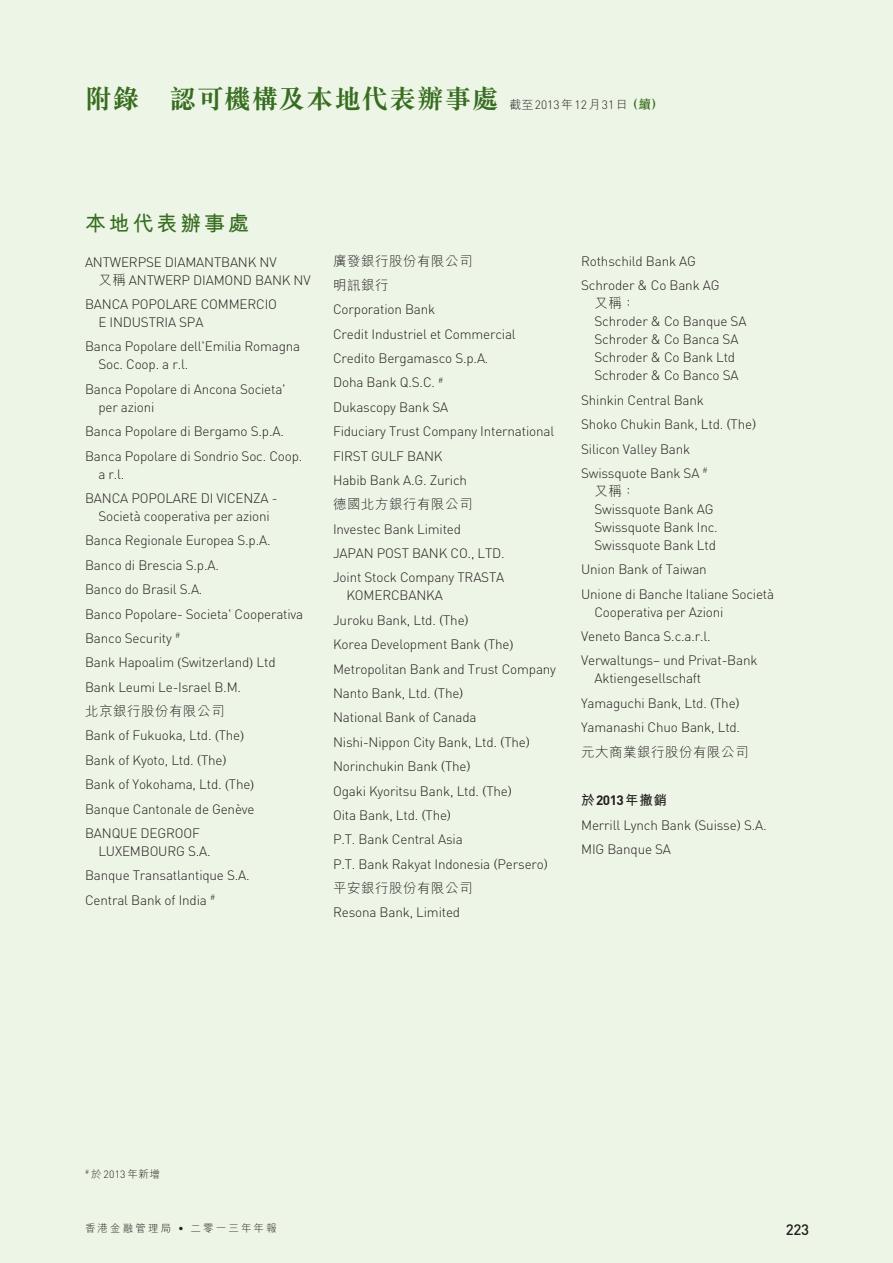
<style>
.page{position:relative;width:893px;height:1263px;background:#edf5e6}
.page>*{position:absolute;margin:0;border:0;box-sizing:border-box;transform-origin:0 0}
.t1{font:700 27px "M Sung HK";letter-spacing:.025em;color:#376d20}
.t2{font:700 21px "M Hei HK";letter-spacing:.135em;color:#376d20}
.t3{font:500 15px "DIN";color:#231f20}
.Text__for_Annex{font:300 13.5px/24.5px "DIN";letter-spacing:-.015em;color:#231f20}
.Text__for_Annex-2{font:700 13.5px "M Hei HK";color:#231f20}
.t4{font:300 12px "DIN";color:#231f20}
.t5{font:300 10.5px "M Hei HK";letter-spacing:.2em;color:#231f20}
.t6{font:300 7.8px "DIN";color:#231f20}
.s1{font-family:"M Hei HK"}
.s2{font-family:"M Sung HK";font-weight:700;font-size:12.75px;color:#376d20}
.s3{font-family:"Adobe Garamond Pro";font-weight:400}
.s4{font-family:"DIN"}
.s5{font-family:"M Hei HKS";font-weight:300;color:#edf5e6}
</style>
<div class="page">
<h1 class="t1" style="left:85px;top:86px;width:415px">附錄 認可機構及本地代表辦事處</h1>
<p class="t4" style="left:509px;top:97px;width:155px"><span class="s1">截至</span>2013<span class="s1">年</span>12<span class="s1">月</span>31<span class="s1">日</span><span class="s2">（續）</span></p>
<h2 class="t2" style="left:85px;top:208px;width:166px">本地代表辦事處</h2>
<p class="Text__for_Annex" style="left:98px;top:253px;width:214px;line-height:18px;text-indent:-13px">ANTWERPSE DIAMANTBANK NV<br><span class="s1">又稱</span> ANTWERP DIAMOND BANK NV</p>
<p class="Text__for_Annex" style="left:98px;top:295px;width:180px;line-height:18px;text-indent:-13px">BANCA POPOLARE COMMERCIO<br>E INDUSTRIA SPA</p>
<p class="Text__for_Annex" style="left:98px;top:337px;width:203px;line-height:18px;text-indent:-13px">Banca Popolare dell'Emilia Romagna<br>Soc. Coop. a r.l.</p>
<p class="Text__for_Annex" style="left:98px;top:380px;width:189px;line-height:18px;text-indent:-13px">Banca Popolare di Ancona Societa' per azioni</p>
<p class="Text__for_Annex" style="left:85px;top:419px;width:219px">Banca Popolare di Bergamo S.p.A.<br>Banca Popolare di Sondrio Soc. Coop.</p>
<p class="Text__for_Annex" style="left:85px;top:461px;width:194px;text-indent:13px">a r.l.<br>BANCA POPOLARE DI VICENZA -</p>
<p class="Text__for_Annex" style="left:85px;top:504px;width:220px;text-indent:13px">Società cooperativa per azioni<br>Banca Regionale Europea S.p.A.<br>Banco di Brescia S.p.A.<br>Banco do Brasil S.A.<br>Banco Popolare- Societa' Cooperativa<br>Banco Security</p>
<p class="t6" style="left:175px;top:631px;width:7px">#</p>
<p class="Text__for_Annex" style="left:85px;top:650px;width:192px">Bank Hapoalim <span class="s3">(</span>Switzerland<span class="s3">)</span> Ltd<br>Bank Leumi Le-Israel B.M.<br><span class="s1">北京銀行股份有限公司<br></span>Bank of Fukuoka, Ltd. <span class="s3">(</span>The<span class="s3">)<br></span>Bank of Kyoto, Ltd. <span class="s3">(</span>The<span class="s3">)<br></span>Bank of Yokohama, Ltd. <span class="s3">(</span>The<span class="s3">)<br></span>Banque Cantonale de Genève<br>BANQUE DEGROOF</p>
<p class="Text__for_Annex" style="left:85px;top:839px;width:166px;text-indent:13px">LUXEMBOURG S.A.<br>Banque Transatlantique S.A.<br>Central Bank of India</p>
<p class="t6" style="left:210px;top:892px;width:7px">#</p>
<p class="Text__for_Annex" style="left:333px;top:248px;width:184px"><span class="s1">廣發銀行股份有限公司<br>明訊銀行<br></span>Corporation Bank<br>Credit Industriel et Commercial<br>Credito Bergamasco S.p.A.<br>Doha Bank Q.S.C.</p>
<p class="t6" style="left:438px;top:375px;width:7px">#</p>
<p class="Text__for_Annex" style="left:333px;top:395px;width:223px">Dukascopy Bank SA<br>Fiduciary Trust Company International<br>FIRST GULF BANK<br>Habib Bank A.G. Zurich<br><span class="s1">德國北方銀行有限公司<br></span>Investec Bank Limited<br>JAPAN POST BANK CO., LTD.<br>Joint Stock Company TRASTA</p>
<p class="Text__for_Annex" style="left:333px;top:583px;width:224px;text-indent:13px">KOMERCBANKA<br>Juroku Bank, Ltd. <span class="s3">(</span>The<span class="s3">)<br></span>Korea Development Bank <span class="s3">(</span>The<span class="s3">)<br></span>Metropolitan Bank and Trust Company<br>Nanto Bank, Ltd. <span class="s3">(</span>The<span class="s3">)<br></span>National Bank of Canada<br>Nishi-Nippon City Bank, Ltd. <span class="s3">(</span>The<span class="s3">)<br></span>Norinchukin Bank <span class="s3">(</span>The<span class="s3">)<br></span>Ogaki Kyoritsu Bank, Ltd. <span class="s3">(</span>The<span class="s3">)<br></span>Oita Bank, Ltd. <span class="s3">(</span>The<span class="s3">)<br></span>P.T. Bank Central Asia<br>P.T. Bank Rakyat Indonesia <span class="s3">(</span>Persero<span class="s3">)</span><span class="s1">平安銀行股份有限公司<br></span>Resona Bank, Limited</p>
<p class="Text__for_Annex" style="left:581px;top:249px;width:140px">Rothschild Bank AG<br>Schroder &amp; Co Bank AG</p>
<p class="Text__for_Annex" style="left:594px;top:294px;width:154px;line-height:18px"><span class="s1">又稱：<br></span>Schroder &amp; Co Banque SA<br>Schroder &amp; Co Banca SA<br>Schroder &amp; Co Bank Ltd<br>Schroder &amp; Co Banco SA</p>
<p class="Text__for_Annex" style="left:581px;top:387px;width:177px">Shinkin Central Bank<br>Shoko Chukin Bank, Ltd. <span class="s3">(</span>The<span class="s3">)<br></span>Silicon Valley Bank<br>Swissquote Bank SA</p>
<p class="t6" style="left:703px;top:466px;width:7px">#</p>
<p class="Text__for_Annex" style="left:594px;top:482px;width:125px;line-height:18px"><span class="s1">又稱：<br></span>Swissquote Bank AG<br>Swissquote Bank Inc.<br>Swissquote Bank Ltd</p>
<p class="Text__for_Annex" style="left:581px;top:557px;width:195px">Union Bank of Taiwan<br>Unione di Banche Italiane Società</p>
<p class="Text__for_Annex" style="left:581px;top:599px;width:178px;text-indent:13px">Cooperativa per Azioni<br>Veneto Banca S.c.a.r.l.<br>Verwaltungs– und Privat-Bank</p>
<p class="Text__for_Annex" style="left:581px;top:666px;width:169px;text-indent:13px">Aktiengesellschaft<br>Yamaguchi Bank, Ltd. <span class="s3">(</span>The<span class="s3">)<br></span>Yamanashi Chuo Bank, Ltd.<span class="s1">元大商業銀行股份有限公司</span></p>
<p class="Text__for_Annex-2" style="left:581px;top:790px;width:87px">於<span class="s4">2013</span>年撤銷</p>
<p class="Text__for_Annex" style="left:581px;top:812px;width:187px">Merrill Lynch Bank <span class="s3">(</span>Suisse<span class="s3">)</span> S.A.</p>
<p class="Text__for_Annex" style="left:581px;top:837px;width:91px">MIG Banque SA</p>
<p class="t5" style="left:85px;top:1169px;width:77px"><sup>#</sup> 於 <span class="s4">2013</span> 年新增</p>
<p class="t5" style="left:85px;top:1223px;width:193px">香港金融管理局 <span class="s4">•</span> 二零一三年年報</p>
<p class="t3" style="left:770px;top:1219px;width:60px"><span class="s5">第</span> 223 <span class="s5">頁</span></p>
</div>
